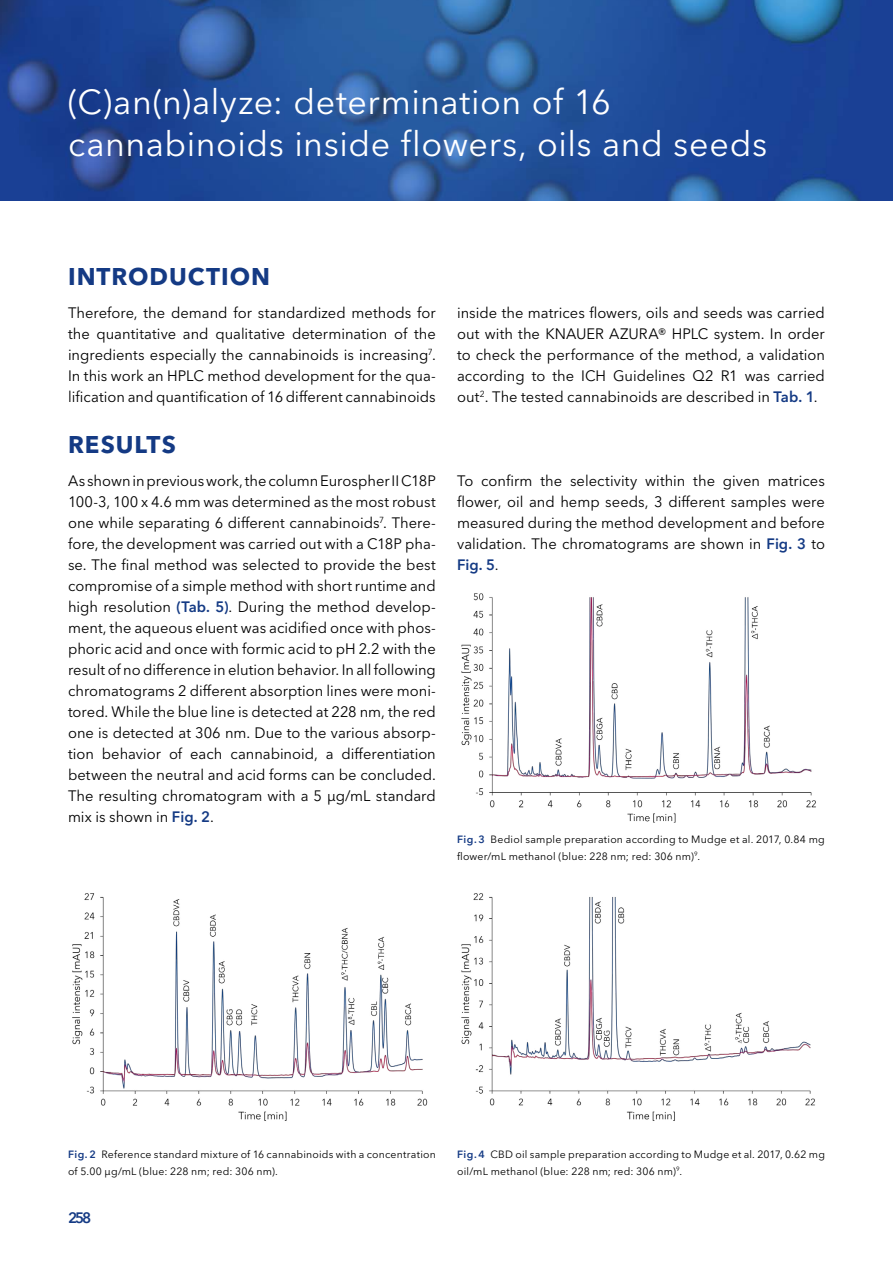
<style>
.page{position:relative;width:893px;height:1263px;background:#fff}
.page>*{position:absolute;margin:0;border:0;box-sizing:border-box;transform-origin:0 0}
.t1{font:34.5px/42px "Avenir Next W1 G";letter-spacing:.015em;color:#fff}
.t2{font:700 24px "Avenir Next W1 G";letter-spacing:.04em;color:#143a84}
.t3{font:15px/21px "Avenir Next W1 G";color:#000;text-align:justify}
.t4{font:600 15px "Avenir Next W1 G";color:#143a84}
.t5{font:10.5px/16.5px "Avenir Next W1 G";letter-spacing:.02em;color:#000}
.s1{font-weight:600;color:#143a84}
</style>
<div class="page">
<img style="left:0;top:0;width:893px;height:201px">
<img style="left:72px;top:893px;width:356px;height:228px">
<img style="left:461px;top:593px;width:355px;height:230px">
<img style="left:461px;top:893px;width:354px;height:228px">
<h1 class="t1" style="left:68px;top:81px;width:701px">(C)an(n)alyze: determination of 16 cannabinoids inside flowers, oils and seeds</h1>
<h2 class="t2" style="left:68px;top:262px;width:204px">INTRODUCTION</h2>
<p class="t3" style="left:68px;top:302px;width:369px">Therefore, the demand for standardized methods for the quantitative and qualitative determination of the ingredients especially the cannabinoids is increasing<sup>7</sup>.<br>In this work an HPLC method development for the qua&shy;lification and quantification of 16 different cannabinoids</p>
<p class="t3" style="left:457px;top:302px;width:369px">inside the matrices flowers, oils and seeds was carried out with the KNAUER AZURA® HPLC system. In order to check the performance of the method, a validation according to the ICH Guidelines Q2 R1 was carried out<sup>2</sup>. The tested cannabinoids are described in <span class="s1">Tab. 1</span>.</p>
<h2 class="t2" style="left:68px;top:430px;width:109px">RESULTS</h2>
<p class="t3" style="left:68px;top:470px;width:369px">As shown in previous work, the column Eurospher II C18P 100-3, 100 x 4.6 mm was determined as the most robust one while separating 6 different cannabinoids<sup>7</sup>. There&shy;fore, the development was carried out with a C18P pha&shy;se. The final method was selected to provide the best compromise of a simple method with short runtime and high resolution <span class="s1">(Tab. 5)</span>. During the method develop&shy;ment, the aqueous eluent was acidified once with phos&shy;phoric acid and once with formic acid to pH 2.2 with the result of no difference in elution behavior. In all following chromatograms 2 different absorption lines were moni&shy;tored. While the blue line is detected at 228 nm, the red one is detected at 306 nm. Due to the various absorp&shy;tion behavior of each cannabinoid, a differentiation between the neutral and acid forms can be concluded.<br>The resulting chromatogram with a 5 µg/mL standard mix is shown in <span class="s1">Fig. 2</span>.</p>
<p class="t3" style="left:457px;top:470px;width:369px">To confirm the selectivity within the given matrices flower, oil and hemp seeds, 3 different samples were measured during the method development and before validation. The chromatograms are shown in <span class="s1">Fig. 3</span> to <span class="s1">Fig. 5</span>.</p>
<p class="t5" style="left:457px;top:831px;width:369px"><span class="s1">Fig. 3</span> Bediol sample preparation according to Mudge et al. 2017, 0.84 mg flower/mL methanol (blue: 228 nm; red: 306 nm)<sup>9</sup>.</p>
<p class="t5" style="left:68px;top:1146px;width:369px"><span class="s1">Fig. 2</span> Reference standard mixture of 16 cannabinoids with a concentration of 5.00 µg/mL (blue: 228 nm; red: 306 nm).</p>
<p class="t4" style="left:68px;top:1209px;width:25px">258</p>
<p class="t5" style="left:457px;top:1146px;width:369px"><span class="s1">Fig. 4</span> CBD oil sample preparation according to Mudge et al. 2017, 0.62 mg oil/mL methanol (blue: 228 nm; red: 306 nm)<sup>9</sup>.</p>
</div>
